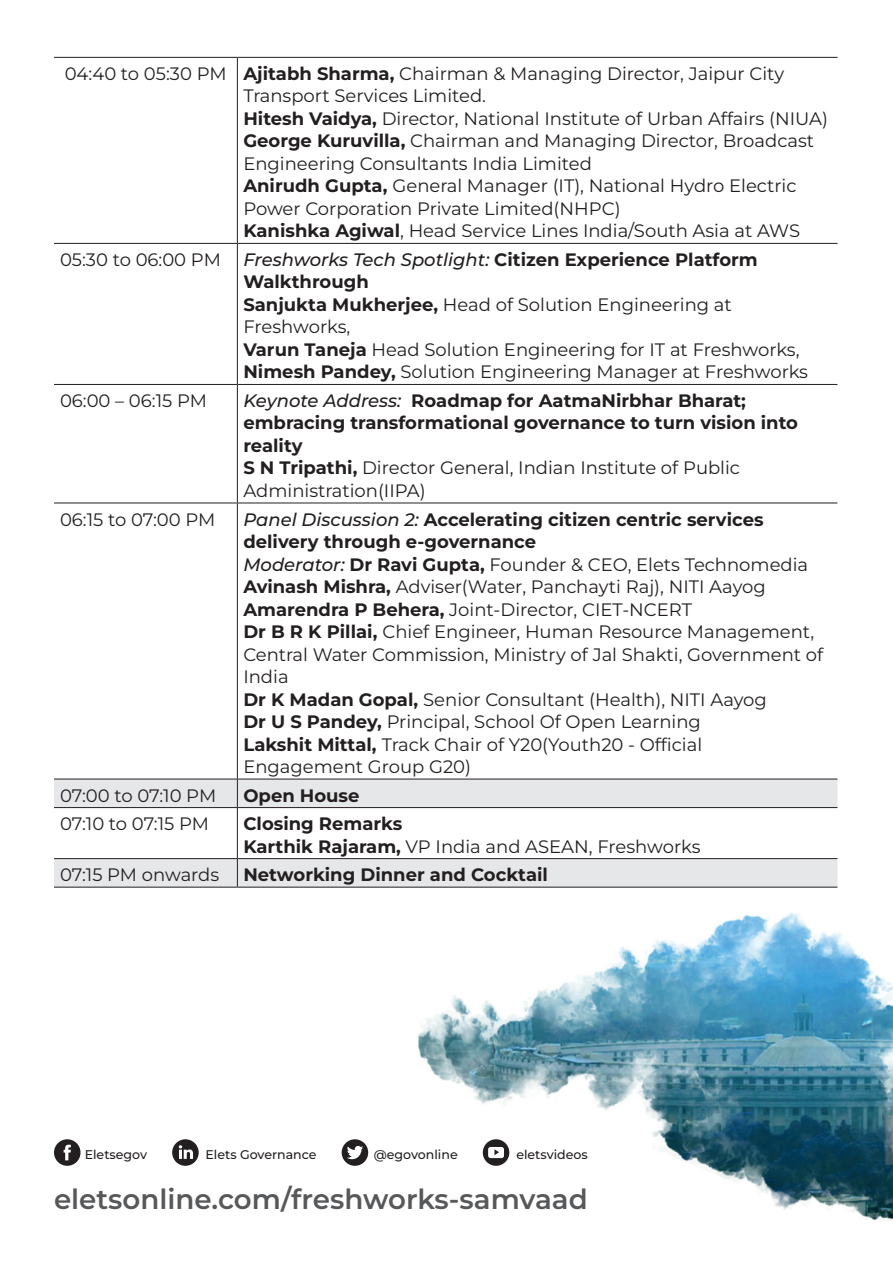
<style>
.page{position:relative;width:893px;height:1263px;background:#fff}
.page>*{position:absolute;margin:0;border:0;box-sizing:border-box;transform-origin:0 0}
.t1{font:600 27.75px "Montserrat";color:#57585a}
.t2{font:18px/22.5px "Montserrat";color:#231f20}
.t3{font:700 18px/22.5px "Montserrat";color:#231f20}
.t4{font:500 12.6px "Montserrat";color:#231f20}
.s1{font-weight:700}
.s2{font-weight:500;font-style:italic}
.s3{font-weight:400}
</style>
<div class="page">
<img style="left:418px;top:858px;width:475px;height:362px">
<svg style="left:54px;top:780px;width:783px;height:107px;fill:#e6e7e9"></svg>
<hr style="left:54px;top:57px;width:183px;height:1px;background:#231f20">
<hr style="left:237px;top:57px;width:600px;height:1px;background:#231f20">
<hr style="left:237px;top:58px;width:1px;height:185px;background:#231f20">
<hr style="left:54px;top:243px;width:183px;height:1px;background:#231f20">
<hr style="left:237px;top:243px;width:600px;height:1px;background:#231f20">
<hr style="left:237px;top:244px;width:1px;height:140px;background:#231f20">
<hr style="left:54px;top:384px;width:183px;height:1px;background:#231f20">
<hr style="left:237px;top:384px;width:600px;height:1px;background:#231f20">
<hr style="left:237px;top:385px;width:1px;height:118px;background:#231f20">
<hr style="left:54px;top:503px;width:183px;height:1px;background:#231f20">
<hr style="left:237px;top:503px;width:600px;height:1px;background:#231f20">
<hr style="left:237px;top:503px;width:1px;height:276px;background:#231f20">
<hr style="left:54px;top:779px;width:183px;height:1px;background:#231f20">
<hr style="left:237px;top:779px;width:600px;height:1px;background:#231f20">
<svg style="left:237px;top:779px;width:1px;height:28px"></svg>
<hr style="left:54px;top:807px;width:183px;height:1px;background:#231f20">
<hr style="left:237px;top:807px;width:600px;height:1px;background:#231f20">
<hr style="left:237px;top:808px;width:1px;height:50px;background:#231f20">
<hr style="left:54px;top:858px;width:183px;height:1px;background:#231f20">
<hr style="left:237px;top:858px;width:600px;height:1px;background:#231f20">
<svg style="left:237px;top:859px;width:1px;height:28px"></svg>
<hr style="left:54px;top:887px;width:183px;height:1px;background:#231f20">
<hr style="left:237px;top:887px;width:600px;height:1px;background:#231f20">
<div style="left:54px;top:1139px;width:27px;height:27px;background:#231f20;border-radius:50%"></div>
<svg style="left:64px;top:1145px;width:7px;height:15px"></svg>
<div style="left:172px;top:1139px;width:27px;height:27px;background:#231f20;border-radius:50%"></div>
<svg style="left:179px;top:1145px;width:14px;height:14px"></svg>
<div style="left:342px;top:1139px;width:26px;height:27px;background:#231f20;border-radius:50%"></div>
<svg style="left:347px;top:1146px;width:16px;height:13px"></svg>
<div style="left:483px;top:1139px;width:26px;height:27px;background:#231f20;border-radius:50%"></div>
<svg style="left:488px;top:1147px;width:16px;height:11px"></svg>
<p class="t2" style="left:243px;top:62px;width:586px;text-indent:-179px">04:40 to 05:30 PM <span class="s1">Ajitabh Sharma,</span> Chairman &amp; Managing Director, Jaipur City Transport Services Limited.<br><span class="s1">Hitesh Vaidya,</span> Director, National Institute of Urban Affairs (NIUA)<br><span class="s1">George Kuruvilla,</span> Chairman and Managing Director, Broadcast Engineering Consultants India Limited<br><span class="s1">Anirudh Gupta,</span> General Manager (IT), National Hydro Electric Power Corporation Private Limited(NHPC)<br><span class="s1">Kanishka Agiwal</span>, Head Service Lines India/South Asia at AWS</p>
<p class="t2" style="left:60px;top:248px;width:162px">05:30 to 06:00 PM</p>
<p class="t2" style="left:243px;top:248px;width:566px"><span class="s2">Freshworks Tech Spotlight:</span> <span class="s1">Citizen Experience Platform Walkthrough<br>Sanjukta Mukherjee,</span> Head of Solution Engineering at Freshworks,<br><span class="s1">Varun Taneja</span> Head Solution Engineering for IT at Freshworks, <span class="s1">Nimesh Pandey,</span> Solution Engineering Manager at Freshworks</p>
<p class="t2" style="left:60px;top:389px;width:148px">06:00 – 06:15 PM</p>
<p class="t3" style="left:243px;top:389px;width:556px"><span class="s2">Keynote Address:</span> Roadmap for AatmaNirbhar Bharat; embracing transformational governance to turn vision into reality<br>S N Tripathi, <span class="s3">Director General, Indian Institute of Public Administration(IIPA)</span></p>
<p class="t2" style="left:60px;top:507px;width:157px">06:15 to 07:00 PM</p>
<p class="t2" style="left:243px;top:507px;width:581px"><span class="s2">Panel Discussion 2:</span> <span class="s1">Accelerating citizen centric services delivery through e-governance<br></span><span class="s2">Moderator:</span> <span class="s1">Dr Ravi Gupta,</span> Founder &amp; CEO, Elets Technomedia <span class="s1">Avinash Mishra,</span> Adviser(Water, Panchayti Raj), NITI Aayog <span class="s1">Amarendra P Behera,</span> Joint-Director, CIET-NCERT<br><span class="s1">Dr B R K Pillai,</span> Chief Engineer, Human Resource Management, Central Water Commission, Ministry of Jal Shakti, Government of India<br><span class="s1">Dr K Madan Gopal,</span> Senior Consultant (Health), NITI Aayog<br><span class="s1">Dr U S Pandey,</span> Principal, School Of Open Learning<br><span class="s1">Lakshit Mittal,</span> Track Chair of Y20(Youth20 - Official Engagement Group G20)</p>
<p class="t2" style="left:60px;top:783px;width:158px">07:00 to 07:10 PM</p>
<p class="t3" style="left:243px;top:783px;width:118px">Open House</p>
<p class="t2" style="left:60px;top:812px;width:151px">07:10 to 07:15 PM</p>
<p class="t3" style="left:243px;top:812px;width:459px">Closing Remarks<br>Karthik Rajaram, <span class="s3">VP India and ASEAN, Freshworks</span></p>
<p class="t2" style="left:60px;top:863px;width:161px">07:15 PM onwards</p>
<p class="t3" style="left:243px;top:863px;width:306px">Networking Dinner and Cocktail</p>
<p class="t4" style="left:85px;top:1146px;width:64px">Eletsegov</p>
<p class="t4" style="left:205px;top:1146px;width:113px">Elets Governance</p>
<p class="t4" style="left:374px;top:1146px;width:85px">@egovonline</p>
<p class="t4" style="left:516px;top:1146px;width:73px">eletsvideos</p>
<h1 class="t1" style="left:54px;top:1181px;width:535px">eletsonline.com/freshworks-samvaad</h1>
</div>
